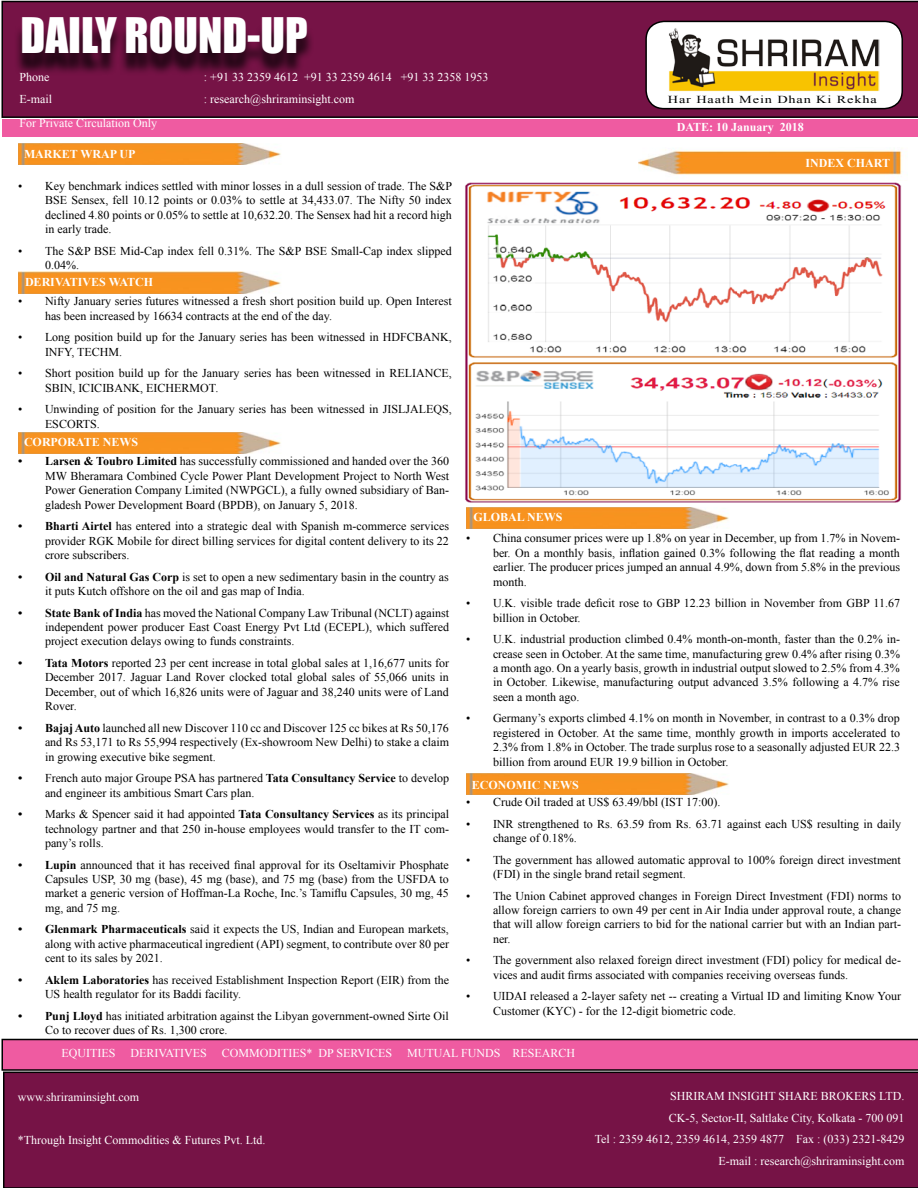
<style>
.page{position:relative;width:918px;height:1188px;background:#fff}
.page>*{position:absolute;margin:0;border:0;box-sizing:border-box;transform-origin:0 0}
.t1{font:45px "Impact";color:#fff}
.t2{font:12px/14.4px "Times New Roman";color:#000}
.t3{font:12px "Times New Roman";color:#fff}
.t4{font:700 12px "Times New Roman";color:#fff}
.t5{font:10.65px "Times New Roman";letter-spacing:.06em;color:#000;scale:1.34 1}
.s1{font-weight:700}
</style>
<div class="page">
<svg style="left:1px;top:1px;width:917px;height:117px;background:#6f1242"></svg>
<div style="left:3px;top:1072px;width:915px;height:116px;background:#761346"></div>
<div style="left:14px;top:24px;width:467px;height:97px;background:#000;opacity:.75"></div>
<div style="left:646px;top:21px;width:256px;height:88px;background:#fff;border-radius:18px"></div>
<div style="left:645px;top:21px;width:258px;height:88px;border:2px solid #000;border-radius:18px"></div>
<img style="left:669px;top:28px;width:211px;height:64px">
<div style="left:2px;top:119px;width:916px;height:18px;background:#ef5ba1"></div>
<svg style="left:1px;top:1039px;width:917px;height:32px;background:#d95493"></svg>
<img style="left:639px;top:150px;width:263px;height:25px">
<img style="left:18px;top:432px;width:263px;height:22px">
<img style="left:18px;top:272px;width:263px;height:22px">
<img style="left:18px;top:143px;width:263px;height:22px">
<img style="left:467px;top:507px;width:262px;height:22px">
<img style="left:467px;top:773px;width:262px;height:22px">
<img style="left:465px;top:182px;width:437px;height:320px">
<p class="t1" style="left:20px;top:1px;width:289px">DAILY ROUND-UP</p>
<p class="t3" style="left:19px;top:69px;width:31px">Phone</p>
<p class="t3" style="left:204px;top:69px;width:286px">: +91 33 2359 4612 +91 33 2359 4614 +91 33 2358 1953</p>
<p class="t3" style="left:19px;top:91px;width:34px">E-mail</p>
<p class="t3" style="left:204px;top:91px;width:152px">: research@shriraminsight.com</p>
<p class="t3" style="left:19px;top:115px;width:139px">For Private Circulation Only</p>
<p class="t4" style="left:24px;top:145px;width:113px">MARKET WRAP UP</p>
<p class="t5" style="left:668px;top:93px;width:157px">Har Haath Mein Dhan Ki Rekha</p>
<p class="t4" style="left:677px;top:119px;width:129px">DATE: 10 January 2018</p>
<p class="t4" style="left:806px;top:155px;width:86px">INDEX CHART</p>
<p class="t2" style="left:45px;top:178px;width:408px;text-align:justify;text-indent:-27px">• Key benchmark indices settled with minor losses in a dull session of trade. The S&amp;P BSE Sensex, fell 10.12 points or 0.03% to settle at 34,433.07. The Nifty 50 index declined 4.80 points or 0.05% to settle at 10,632.20. The Sensex had hit a record high in early trade.</p>
<p class="t2" style="left:45px;top:243px;width:408px;text-indent:-27px">• The S&amp;P BSE Mid-Cap index fell 0.31%. The S&amp;P BSE Small-Cap index slipped<br>0.04%.</p>
<p class="t2" style="left:45px;top:294px;width:408px;text-indent:-27px">• Nifty January series futures witnessed a fresh short position build up. Open Interest has been increased by 16634 contracts at the end of the day.</p>
<p class="t2" style="left:45px;top:330px;width:408px;text-indent:-27px">• Long position build up for the January series has been witnessed in HDFCBANK,<br>INFY, TECHM.</p>
<p class="t2" style="left:45px;top:366px;width:408px;text-indent:-27px">• Short position build up for the January series has been witnessed in RELIANCE,<br>SBIN, ICICIBANK, EICHERMOT.</p>
<p class="t2" style="left:45px;top:402px;width:408px;text-indent:-27px">• Unwinding of position for the January series has been witnessed in JISLJALEQS,<br>ESCORTS.</p>
<p class="t4" style="left:24px;top:433px;width:116px">CORPORATE NEWS</p>
<p class="t2" style="left:45px;top:454px;width:406px;text-align:justify;text-indent:-27px"><span class="s1">• Larsen &amp; Toubro Limited</span> has successfully commissioned and handed over the 360<br>MW Bheramara Combined Cycle Power Plant Development Project to North West Power Generation Company Limited (NWPGCL), a fully owned subsidiary of Ban&shy;gladesh Power Development Board (BPDB), on January 5, 2018.</p>
<p class="t2" style="left:45px;top:519px;width:406px;text-align:justify;text-indent:-27px"><span class="s1">• Bharti Airtel</span> has entered into a strategic deal with Spanish m-commerce services provider RGK Mobile for direct billing services for digital content delivery to its 22 crore subscribers.</p>
<p class="t2" style="left:45px;top:569px;width:405px;text-indent:-27px"><span class="s1">• Oil and Natural Gas Corp</span> is set to open a new sedimentary basin in the country as it puts Kutch offshore on the oil and gas map of India.</p>
<p class="t2" style="left:45px;top:605px;width:406px;text-align:justify;text-indent:-27px"><span class="s1">• State Bank of India</span> has moved the National Company Law Tribunal (NCLT) against independent power producer East Coast Energy Pvt Ltd (ECEPL), which suffered project execution delays owing to funds constraints.</p>
<p class="t2" style="left:45px;top:656px;width:406px;text-align:justify;text-indent:-27px"><span class="s1">• Tata Motors</span> reported 23 per cent increase in total global sales at 1,16,677 units for December 2017. Jaguar Land Rover clocked total global sales of 55,066 units in December, out of which 16,826 units were of Jaguar and 38,240 units were of Land Rover.</p>
<p class="t2" style="left:45px;top:720px;width:406px;text-align:justify;text-indent:-27px"><span class="s1">• BajajAuto</span> launched all new Discover 110 cc and Discover 125 cc bikes at Rs 50,176 and Rs 53,171 to Rs 55,994 respectively (Ex-showroom New Delhi) to stake a claim in growing executive bike segment.</p>
<p class="t2" style="left:45px;top:771px;width:406px;text-indent:-27px"><span class="s1">•</span> French auto major Groupe PSA has partnered <span class="s1">Tata Consultancy Service</span> to develop and engineer its ambitious Smart Cars plan.</p>
<p class="t2" style="left:45px;top:807px;width:406px;text-align:justify;text-indent:-27px"><span class="s1">•</span> Marks &amp; Spencer said it had appointed <span class="s1">Tata Consultancy Services</span> as its principal technology partner and that 250 in-house employees would transfer to the IT com&shy;pany’s rolls.</p>
<p class="t2" style="left:45px;top:857px;width:405px;text-align:justify;text-indent:-27px"><span class="s1">• Lupin</span> announced that it has received final approval for its Oseltamivir Phosphate Capsules USP, 30 mg (base), 45 mg (base), and 75 mg (base) from the USFDA to market a generic version of Hoffman-La Roche, Inc.’s Tamiflu Capsules, 30 mg, 45 mg, and 75 mg.</p>
<p class="t2" style="left:45px;top:922px;width:406px;text-align:justify;text-indent:-27px"><span class="s1">• Glenmark Pharmaceuticals</span> said it expects the US, Indian and European markets, along with active pharmaceutical ingredient (API) segment, to contribute over 80 per cent to its sales by 2021.</p>
<p class="t2" style="left:45px;top:972px;width:406px;text-indent:-27px"><span class="s1">• Aklem Laboratories</span> has received Establishment Inspection Report (EIR) from the<br>US health regulator for its Baddi facility.</p>
<p class="t2" style="left:45px;top:1008px;width:405px;text-indent:-27px"><span class="s1">• Punj Lloyd</span> has initiated arbitration against the Libyan government-owned Sirte Oil<br>Co to recover dues of Rs. 1,300 crore.</p>
<p class="t4" style="left:25px;top:274px;width:130px">DERIVATIVES WATCH</p>
<p class="t4" style="left:473px;top:509px;width:91px">GLOBAL NEWS</p>
<p class="t2" style="left:493px;top:531px;width:409px;text-align:justify;text-indent:-27px">• China consumer prices were up 1.8% on year in December, up from 1.7% in Novem&shy;ber. On a monthly basis, inflation gained 0.3% following the flat reading a month earlier. The producer prices jumped an annual 4.9%, down from 5.8% in the previous month.</p>
<p class="t2" style="left:493px;top:596px;width:409px;text-indent:-27px">• U.K. visible trade deficit rose to GBP 12.23 billion in November from GBP 11.67 billion in October.</p>
<p class="t2" style="left:493px;top:632px;width:409px;text-align:justify;text-indent:-27px">• U.K. industrial production climbed 0.4% month-on-month, faster than the 0.2% in&shy;crease seen in October. At the same time, manufacturing grew 0.4% after rising 0.3% a month ago. On a yearly basis, growth in industrial output slowed to 2.5% from 4.3% in October. Likewise, manufacturing output advanced 3.5% following a 4.7% rise seen a month ago.</p>
<p class="t2" style="left:493px;top:711px;width:409px;text-align:justify;text-indent:-27px">• Germany’s exports climbed 4.1% on month in November, in contrast to a 0.3% drop registered in October. At the same time, monthly growth in imports accelerated to 2.3% from 1.8% in October. The trade surplus rose to a seasonally adjusted EUR 22.3 billion from around EUR 19.9 billion in October.</p>
<p class="t4" style="left:472px;top:776px;width:109px">ECONOMIC NEWS</p>
<p class="t2" style="left:466px;top:795px;width:256px">• Crude Oil traded at US$ 63.49/bbl (IST 17:00).</p>
<p class="t2" style="left:493px;top:816px;width:410px;text-indent:-27px">• INR strengthened to Rs. 63.59 from Rs. 63.71 against each US$ resulting in daily change of 0.18%.</p>
<p class="t2" style="left:493px;top:852px;width:410px;text-indent:-27px">• The government has allowed automatic approval to 100% foreign direct investment (FDI) in the single brand retail segment.</p>
<p class="t2" style="left:493px;top:888px;width:410px;text-align:justify;text-indent:-27px">• The Union Cabinet approved changes in Foreign Direct Investment (FDI) norms to allow foreign carriers to own 49 per cent in Air India under approval route, a change that will allow foreign carriers to bid for the national carrier but with an Indian part&shy;ner.</p>
<p class="t2" style="left:493px;top:953px;width:409px;text-indent:-27px">• The government also relaxed foreign direct investment (FDI) policy for medical de&shy;vices and audit firms associated with companies receiving overseas funds.</p>
<p class="t2" style="left:493px;top:989px;width:410px;text-indent:-27px">• UIDAI released a 2-layer safety net -- creating a Virtual ID and limiting Know Your<br>Customer (KYC) - for the 12-digit biometric code.</p>
<p class="t3" style="left:61px;top:1045px;width:147px">EQUITIES DERIVATIVES</p>
<p class="t3" style="left:222px;top:1045px;width:172px">COMMODITIES* DP SERVICES</p>
<p class="t3" style="left:407px;top:1045px;width:169px">MUTUAL FUNDS RESEARCH</p>
<p class="t3" style="left:18px;top:1088px;width:123px">www.shriraminsight.com</p>
<p class="t3" style="left:18px;top:1132px;width:249px">*Through Insight Commodities &amp; Futures Pvt. Ltd.</p>
<p class="t3" style="left:670px;top:1088px;width:236px">SHRIRAM INSIGHT SHARE BROKERS LTD.</p>
<p class="t3" style="left:669px;top:1110px;width:237px">CK-5, Sector-II, Saltlake City, Kolkata - 700 091</p>
<p class="t3" style="left:595px;top:1131px;width:311px">Tel : 2359 4612, 2359 4614, 2359 4877 Fax : (033) 2321-8429</p>
<p class="t3" style="left:719px;top:1153px;width:188px">E-mail : research@shriraminsight.com</p>
</div>
